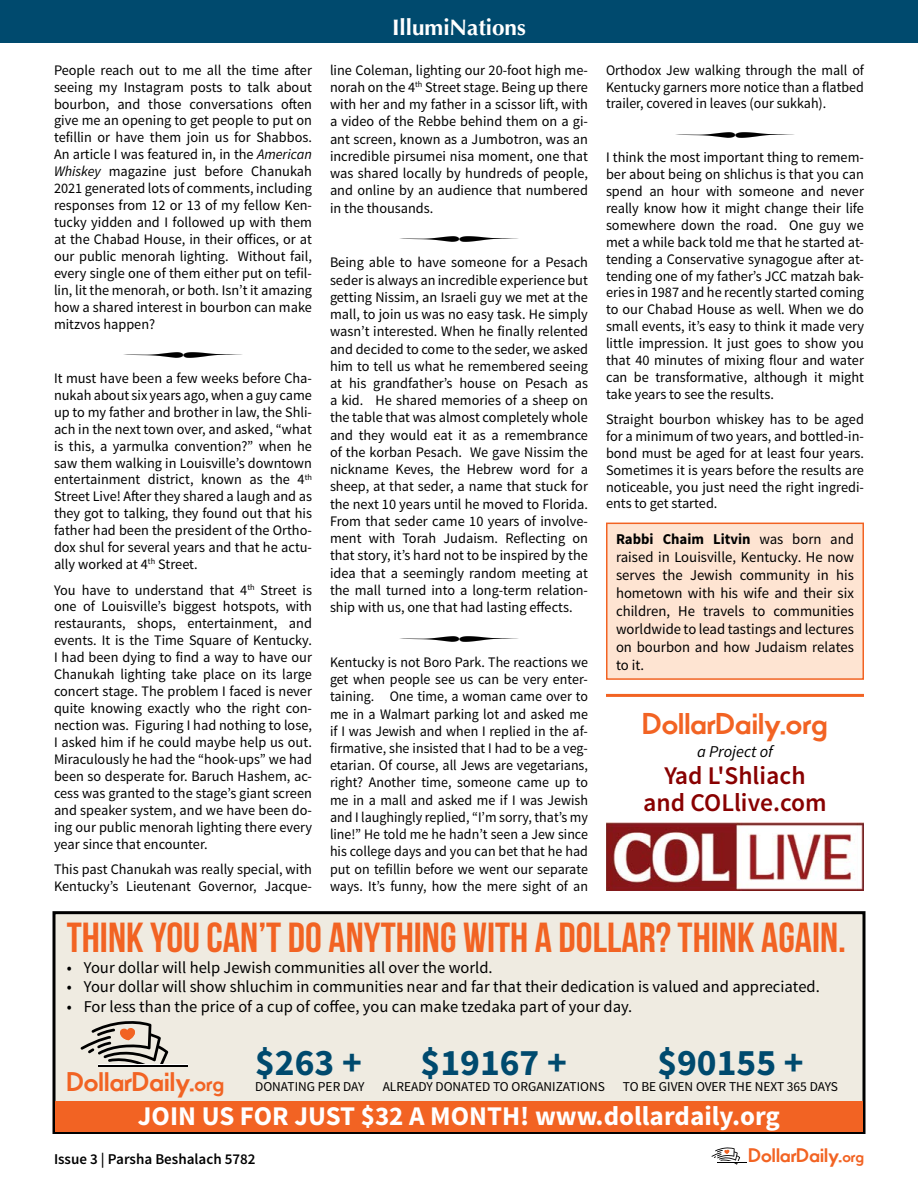
<style>
.page{position:relative;width:918px;height:1188px;background:#fff}
.page>*{position:absolute;margin:0;border:0;box-sizing:border-box;transform-origin:0 0}
.t1{font:700 42px "Bebas Neue";color:#f26323}
.t2{font:700 37.5px "Source Sans Pro";color:#004a6e}
.t3{font:700 28.5px "Movement";letter-spacing:-.005em;color:#f26323}
.t4{font:700 27px "Source Sans Pro";color:#fff}
.t5{font:700 25.65px "Movement";letter-spacing:-.005em;color:#f26323}
.t6{font:600 25.5px/27px "Source Sans Pro";color:#800;text-align:center}
.t7{font:700 22.5px "Optima";color:#fff}
.t8{font:700 18.6px "Movement";letter-spacing:-.005em;color:#f26323}
.t9{font:16.5px "Source Sans Pro";color:#000}
.t10{font:italic 16.5px "Source Sans Pro";color:#000}
.Body{font:15px/18px "Source Sans Pro";color:#000;text-align:justify}
.t11{font:600 15px "Source Sans Pro";color:#000}
.Body-2{font:14.55px/17px "Source Sans Pro";color:#000;text-align:justify}
.Body-3{font:14.55px/17.2px "Source Sans Pro";color:#000;text-align:justify;scale:.96 1}
.t12{font:13.5px "Source Sans Pro";color:#000}
.s1{font-style:italic}
.s2{font-weight:700}
.s3{font-size:20.25px}
.s4{font-size:14.85px}
</style>
<div class="page">
<div style="left:0;top:0;width:918px;height:43px;background:#004a6e"></div>
<svg style="left:712px;top:1147px;width:28px;height:18px"></svg>
<hr style="left:717px;top:1161px;width:30px;height:1px;background:#fff">
<hr style="left:717px;top:1162px;width:30px;height:1px;background:#000">
<div style="left:54px;top:913px;width:810px;height:219px;background:#efebe1"></div>
<div style="left:52px;top:911px;width:814px;height:223px;border:3px solid #000"></div>
<svg style="left:80px;top:1021px;width:88px;height:43px"></svg>
<hr style="left:98px;top:1064px;width:90px;height:2px;background:#fff">
<hr style="left:98px;top:1066px;width:90px;height:1px;background:#000">
<div style="left:55px;top:1101px;width:808px;height:30px;background:#f26323"></div>
<hr style="left:606px;top:694px;width:258px;height:3px;background:#f26323">
<img style="left:606px;top:823px;width:258px;height:68px">
<div style="left:607px;top:523px;width:256px;height:156px;background:#fee4d2"></div>
<div style="left:606px;top:523px;width:258px;height:157px;border:2px solid #f26323"></div>
<p class="Body-2" style="left:54px;top:62px;width:260px">People reach out to me all the time after seeing my Instagram posts to talk about bourbon, and those conversations often give me an opening to get people to put on tefillin or have them join us for Shabbos.<br>An article I was featured in, in the <span class="s1">American Whiskey</span> magazine just before Chanukah 2021 generated lots of comments, including responses from 12 or 13 of my fellow Ken&shy;tucky yidden and I followed up with them at the Chabad House, in their offices, or at our public menorah lighting. Without fail, every single one of them either put on tefil&shy;lin, lit the menorah, or both. Isn’t it amazing how a shared interest in bourbon can make mitzvos happen?</p>
<p class="Body-2" style="left:54px;top:370px;width:260px">It must have been a few weeks before Cha-</p>
<p class="Body-2" style="left:54px;top:387px;width:260px">nukah about six years ago, when a guy came up to my father and brother in law, the Shli&shy;ach in the next town over, and asked, “what is this, a yarmulka convention?” when he saw them walking in Louisville’s downtown entertainment district, known as the 4<sup>th </sup>Street Live! After they shared a laugh and as they got to talking, they found out that his father had been the president of the Ortho&shy;dox shul for several years and that he actu&shy;ally worked at 4<sup>th</sup> Street.</p>
<p class="Body-2" style="left:54px;top:581px;width:260px">You have to understand that 4<sup>th</sup> Street is one of Louisville’s biggest hotspots, with restaurants, shops, entertainment, and events. It is the Time Square of Kentucky.<br>I had been dying to find a way to have our Chanukah lighting take place on its large concert stage. The problem I faced is never quite knowing exactly who the right con&shy;nection was. Figuring I had nothing to lose, I asked him if he could maybe help us out.<br>Miraculously he had the “hook-ups” we had been so desperate for. Baruch Hashem, ac&shy;cess was granted to the stage’s giant screen and speaker system, and we have been do&shy;ing our public menorah lighting there every year since that encounter.</p>
<p class="Body-2" style="left:54px;top:861px;width:260px">This past Chanukah was really special, with<br>Kentucky’s Lieutenant Governor, Jacque-</p>
<p class="t7" style="left:392px;top:14px;width:135px">IllumiNations</p>
<p class="Body-2" style="left:330px;top:61px;width:260px">line Coleman, lighting our 20-foot high me&shy;norah on the 4<sup>th</sup> Street stage. Being up there with her and my father in a scissor lift, with a video of the Rebbe behind them on a gi&shy;ant screen, known as a Jumbotron, was an incredible pirsumei nisa moment, one that was shared locally by hundreds of people, and online by an audience that numbered in the thousands.</p>
<p class="Body-2" style="left:330px;top:254px;width:259px">Being able to have someone for a Pesach seder is always an incredible experience but</p>
<p class="Body-2" style="left:330px;top:289px;width:260px">getting Nissim, an Israeli guy we met at the mall, to join us was no easy task. He simply wasn’t interested. When he finally relented and decided to come to the seder, we asked him to tell us what he remembered seeing at his grandfather’s house on Pesach as a kid. He shared memories of a sheep on the table that was almost completely whole and they would eat it as a remembrance of the korban Pesach. We gave Nissim the nickname Keves, the Hebrew word for a sheep, at that seder, a name that stuck for the next 10 years until he moved to Florida.<br>From that seder came 10 years of involve&shy;ment with Torah Judaism. Reflecting on that story, it’s hard not to be inspired by the idea that a seemingly random meeting at the mall turned into a long-term relation&shy;ship with us, one that had lasting effects.</p>
<p class="Body-3" style="left:330px;top:654px;width:270px">Kentucky is not Boro Park. The reactions we get when people see us can be very enter-</p>
<p class="Body-3" style="left:330px;top:688px;width:270px">taining. One time, a woman came over to me in a Walmart parking lot and asked me if I was Jewish and when I replied in the af&shy;firmative, she insisted that I had to be a veg&shy;etarian. Of course, all Jews are vegetarians, right? Another time, someone came up to me in a mall and asked me if I was Jewish and I laughingly replied, “I’m sorry, that’s my line!” He told me he hadn’t seen a Jew since his college days and you can bet that he had put on tefillin before we went our separate ways. It’s funny, how the mere sight of an</p>
<p class="Body-3" style="left:606px;top:62px;width:270px;line-height:16.8px">Orthodox Jew walking through the mall of Kentucky garners more notice than a flatbed trailer, covered in leaves (our sukkah).</p>
<p class="Body-2" style="left:606px;top:149px;width:260px">I think the most important thing to remem-</p>
<p class="Body-2" style="left:606px;top:166px;width:260px">ber about being on shlichus is that you can spend an hour with someone and never really know how it might change their life somewhere down the road. One guy we met a while back told me that he started at&shy;tending a Conservative synagogue after at&shy;tending one of my father’s JCC matzah bak&shy;eries in 1987 and he recently started coming to our Chabad House as well. When we do small events, it’s easy to think it made very little impression. It just goes to show you that 40 minutes of mixing flour and water can be transformative, although it might take years to see the results.</p>
<p class="Body-2" style="left:606px;top:411px;width:260px">Straight bourbon whiskey has to be aged for a minimum of two years, and bottled-in&shy;bond must be aged for at least four years.<br>Sometimes it is years before the results are noticeable, you just need the right ingredi&shy;ents to get started.</p>
<p class="Body" style="left:616px;top:530px;width:240px"><span class="s2">Rabbi Chaim Litvin</span> was born and raised in Louisville, Kentucky. He now serves the Jewish community in his hometown with his wife and their six children, He travels to communities worldwide to lead tastings and lectures on bourbon and how Judaism relates to it.</p>
<p class="t3" style="left:642px;top:706px;width:187px">DollarDaily.org</p>
<p class="t10" style="left:697px;top:741px;width:77px">a Project of</p>
<p class="t6" style="left:643px;top:763px;width:185px">Yad L'Shliach and COLlive.com</p>
<p class="t1" style="left:67px;top:914px;width:781px">THINK YOU CAN’T DO ANYTHING WITH A DOLLAR? THINK AGAIN.</p>
<p class="t9" style="left:67px;top:957px;width:427px">• Your dollar will help Jewish communities all over the world.</p>
<p class="t9" style="left:67px;top:977px;width:755px">• Your dollar will show shluchim in communities near and far that their dedication is valued and appreciated.</p>
<p class="t9" style="left:67px;top:997px;width:567px">• For less than the price of a cup of coffee, you can make tzedaka part of your day.</p>
<p class="t2" style="left:657px;top:1038px;width:148px">$90155 +</p>
<p class="t12" style="left:623px;top:1078px;width:217px">TO BE GIVEN OVER THE NEXT 365 DAYS</p>
<p class="t4" style="left:138px;top:1098px;width:644px">JOIN US FOR JUST $32 A MONTH! www.dollardaily.org</p>
<p class="t2" style="left:255px;top:1038px;width:108px">$263 +</p>
<p class="t12" style="left:255px;top:1078px;width:111px">DONATING PER DAY</p>
<p class="t2" style="left:421px;top:1038px;width:148px">$19167 +</p>
<p class="t12" style="left:383px;top:1078px;width:224px">ALREADY DONATED TO ORGANIZATIONS</p>
<p class="t5" style="left:67px;top:1065px;width:159px">DollarDaily.<span class="s3">org</span></p>
<p class="t11" style="left:54px;top:1149px;width:203px">Issue 3 | Parsha Beshalach 5782</p>
<p class="t8" style="left:749px;top:1144px;width:117px">DollarDaily.<span class="s4">org</span></p>
</div>
